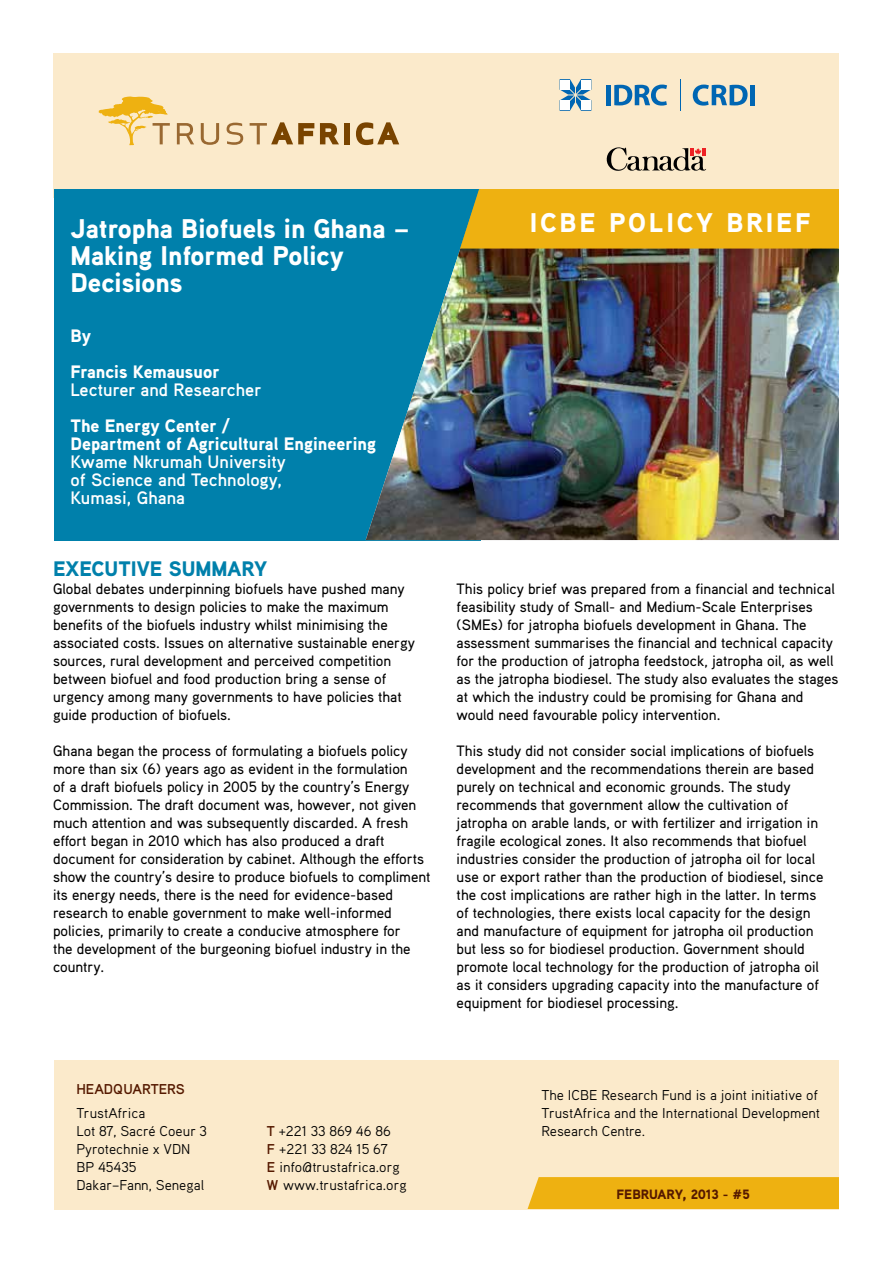
<style>
.page{position:relative;width:893px;height:1263px;background:#fff}
.page>*{position:absolute;margin:0;border:0;box-sizing:border-box;transform-origin:0 0}
.t1{font:900 27px/27px "Aaux Pro";color:#fff}
.t2{font:900 27px "Aaux Pro";letter-spacing:.1em;color:#fff}
.t3{font:900 21px "Aaux Pro";color:#0080ab}
.t4{font:700 18px/18px "Aaux Pro";color:#fff}
.t5{font:900 18px/36px "Aaux Pro";color:#fff}
.t6{font:500 15px/18px "Aaux Pro";color:#000}
.t7{font:14.25px/18px "Aaux Pro";color:#000}
.t8{font:700 14.25px "Aaux Pro";color:#551900}
.t9{font:900 13.5px "Aaux Pro";letter-spacing:-.01em;color:#551900}
.s1{font-weight:700;color:#551900}
</style>
<div class="page">
<div style="left:53px;top:53px;width:786px;height:145px;background:#fbeacb"></div>
<svg style="left:177px;top:123px;width:17px;height:21px"></svg>
<svg style="left:201px;top:123px;width:18px;height:22px"></svg>
<svg style="left:227px;top:123px;width:16px;height:22px"></svg>
<svg style="left:250px;top:122px;width:64px;height:22px"></svg>
<svg style="left:320px;top:123px;width:19px;height:21px"></svg>
<div style="left:344px;top:123px;width:6px;height:21px;background:#794400"></div>
<svg style="left:356px;top:122px;width:43px;height:23px"></svg>
<svg style="left:99px;top:96px;width:71px;height:49px"></svg>
<div style="left:54px;top:1060px;width:785px;height:149px;background:#fbeacb"></div>
<div style="left:528px;top:1177px;width:311px;height:32px;background:#eeb111"></div>
<div style="left:54px;top:189px;width:426px;height:351px;background:#0080ab"></div>
<img style="left:366px;top:249px;width:473px;height:291px">
<div style="left:460px;top:189px;width:379px;height:60px;background:#eeb111"></div>
<svg style="left:560px;top:79px;width:31px;height:32px"></svg>
<div style="left:606px;top:85px;width:5px;height:20px;background:#0066b3"></div>
<svg style="left:614px;top:85px;width:53px;height:21px"></svg>
<svg style="left:693px;top:85px;width:55px;height:21px"></svg>
<div style="left:750px;top:85px;width:5px;height:20px;background:#0066b3"></div>
<hr style="left:680px;top:79px;width:1px;height:32px;background:#0066b3">
<div style="left:561px;top:80px;width:9px;height:9px;background:#fff"></div>
<div style="left:581px;top:80px;width:9px;height:9px;background:#fff"></div>
<div style="left:561px;top:101px;width:9px;height:9px;background:#fff"></div>
<div style="left:581px;top:101px;width:9px;height:9px;background:#fff"></div>
<svg style="left:606px;top:147px;width:100px;height:24px"></svg>
<h1 class="t1" style="left:70px;top:214px;width:341px">Jatropha Biofuels in Ghana –</h1>
<h1 class="t2" style="left:530px;top:205px;width:264px">ICBE policy BRIEF</h1>
<h1 class="t1" style="left:70px;top:241px;width:275px">Making Informed Policy<br>Decisions</h1>
<p class="t5" style="left:70px;top:317px;width:151px">By<br>Francis Kemausuor</p>
<p class="t4" style="left:70px;top:380px;width:193px">Lecturer and Researcher</p>
<p class="t5" style="left:70px;top:416px;width:307px;line-height:18px">The Energy Center /<br>Department of Agricultural Engineering</p>
<p class="t4" style="left:70px;top:452px;width:217px">Kwame Nkrumah University of Science and Technology,<br>Kumasi, Ghana</p>
<h2 class="t3" style="left:53px;top:555px;width:216px">Executive Summary</h2>
<p class="t6" style="left:53px;top:579px;width:363px">Global debates underpinning biofuels have pushed many governments to design policies to make the maximum benefits of the biofuels industry whilst minimising the associated costs. Issues on alternative sustainable energy sources, rural development and perceived competition between biofuel and food production bring a sense of urgency among many governments to have policies that guide production of biofuels.</p>
<p class="t6" style="left:53px;top:741px;width:379px">Ghana began the process of formulating a biofuels policy more than six (6) years ago as evident in the formulation<br>of a draft biofuels policy in 2005 by the country’s Energy Commission. The draft document was, however, not given much attention and was subsequently discarded. A fresh effort began in 2010 which has also produced a draft document for consideration by cabinet. Although the efforts show the country’s desire to produce biofuels to compliment its energy needs, there is the need for evidence-based research to enable government to make well-informed policies, primarily to create a conducive atmosphere for<br>the development of the burgeoning biofuel industry in the country.</p>
<p class="t6" style="left:457px;top:579px;width:383px">This policy brief was prepared from a financial and technical feasibility study of Small- and Medium-Scale Enterprises (SMEs) for jatropha biofuels development in Ghana. The assessment summarises the financial and technical capacity for the production of jatropha feedstock, jatropha oil, as well as the jatropha biodiesel. The study also evaluates the stages at which the industry could be promising for Ghana and would need favourable policy intervention.</p>
<p class="t6" style="left:457px;top:741px;width:368px">This study did not consider social implications of biofuels development and the recommendations therein are based purely on technical and economic grounds. The study recommends that government allow the cultivation of jatropha on arable lands, or with fertilizer and irrigation in fragile ecological zones. It also recommends that biofuel industries consider the production of jatropha oil for local use or export rather than the production of biodiesel, since the cost implications are rather high in the latter. In terms of technologies, there exists local capacity for the design and manufacture of equipment for jatropha oil production but less so for biodiesel production. Government should promote local technology for the production of jatropha oil as it considers upgrading capacity into the manufacture of equipment for biodiesel processing.</p>
<p class="t8" style="left:76px;top:1079px;width:110px">HEADQUARTERS</p>
<p class="t7" style="left:76px;top:1104px;width:132px">TrustAfrica<br>Lot 87, Sacré Coeur 3<br>Pyrotechnie x VDN<br>BP 45435<br>Dakar–Fann, Senegal</p>
<p class="t7" style="left:267px;top:1121px;width:141px"><span class="s1">T</span> +221 33 869 46 86<br><span class="s1">F</span> +221 33 824 15 67<br><span class="s1">E</span> info@trustafrica.org<br><span class="s1">W</span> www.trustafrica.org</p>
<p class="t7" style="left:541px;top:1086px;width:280px">The ICBE Research Fund is a joint initiative of<br>TrustAfrica and the International Development<br>Research Centre.</p>
<p class="t9" style="left:616px;top:1186px;width:135px">february, 2013 - #5</p>
</div>
